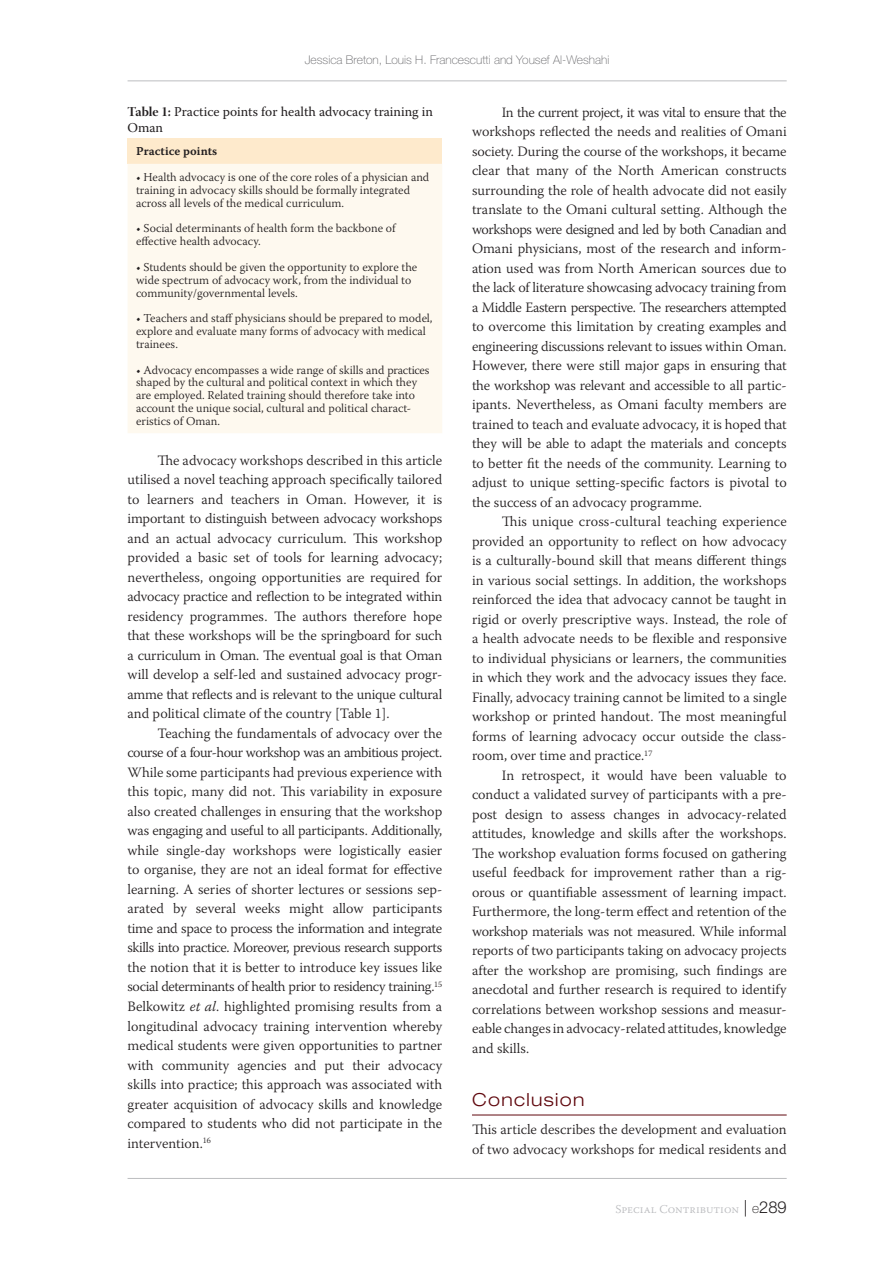
<style>
.page{position:relative;width:893px;height:1263px;background:#fff}
.page>*{position:absolute;margin:0;border:0;box-sizing:border-box;transform-origin:0 0}
.t1{font:300 expanded 18px "Helvetica Neue LT Pro";letter-spacing:.075em;color:#60080e}
.t2{font:300 14.25px/19.5px "Warnock Pro";color:#231f20;text-align:justify}
.t3{font:13.5px/15.8px "Warnock Pro";color:#231f20}
.t4{font:300 12px/12.8px "Warnock Pro";color:#231f20}
.t5{font:100 12px "Helvetica Neue LT Pro";color:#636366}
.t6{font:300 12px "Warnock Pro";color:#bcbdc0}
.t7{font:12px "Warnock Pro Semibold Capt";color:#231f20}
.s1{font-family:"Warnock Pro Bold Disp"}
.s2{font-style:italic}
.s3{font-family:"Helvetica Neue LT Pro";font-size:16.5px;color:#231f20}
.s4{font-family:"Helvetica Neue LT Pro";font-weight:100;font-size:13.5px;color:#231f20}
</style>
<div class="page">
<hr style="left:128px;top:81px;width:659px;height:1px;background:#bcbdc0">
<hr style="left:128px;top:1178px;width:659px;height:1px;background:#bcbdc0">
<hr style="left:472px;top:1115px;width:315px;height:1px;background:#60080e">
<div style="left:128px;top:138px;width:314px;height:26px;background:#feeacc"></div>
<div style="left:128px;top:164px;width:314px;height:269px;background:#fef9ef"></div>
<p class="t5" style="left:305px;top:53px;width:306px">Jessica Breton, Louis H. Francescutti and Yousef Al-Weshahi</p>
<p class="t3" style="left:128px;top:104px;width:307px"><span class="s1">Table 1:</span> Practice points for health advocacy training in<br>Oman</p>
<p class="t7" style="left:136px;top:144px;width:83px">Practice points</p>
<p class="t4" style="left:136px;top:171px;width:295px">• Health advocacy is one of the core roles of a physician and training in advocacy skills should be formally integrated across all levels of the medical curriculum.</p>
<p class="t4" style="left:136px;top:222px;width:261px">• Social determinants of health form the backbone of effective health advocacy.</p>
<p class="t4" style="left:136px;top:260px;width:283px">• Students should be given the opportunity to explore the wide spectrum of advocacy work, from the individual to community/governmental levels.</p>
<p class="t4" style="left:136px;top:312px;width:298px">• Teachers and staff physicians should be prepared to model, explore and evaluate many forms of advocacy with medical trainees.</p>
<p class="t4" style="left:136px;top:363px;width:295px">• Advocacy encompasses a wide range of skills and practices shaped by the cultural and political context in which they are employed. Related training should therefore take into account the unique social, cultural and political charact&shy;eristics of Oman.</p>
<p class="t2" style="left:128px;top:450px;width:316px;text-indent:30px">The advocacy workshops described in this article utilised a novel teaching approach specifically tailored to learners and teachers in Oman. However, it is important to distinguish between advocacy workshops and an actual advocacy curriculum. This workshop provided a basic set of tools for learning advocacy; nevertheless, ongoing opportunities are required for advocacy practice and reflection to be integrated within residency programmes. The authors therefore hope that these workshops will be the springboard for such a curriculum in Oman. The eventual goal is that Oman will develop a self-led and sustained advocacy progr&shy;amme that reflects and is relevant to the unique cultural and political climate of the country [Table 1].</p>
<p class="t2" style="left:128px;top:723px;width:316px;text-indent:30px">Teaching the fundamentals of advocacy over the course of a four-hour workshop was an ambitious project.<br>While some participants had previous experience with this topic, many did not. This variability in exposure also created challenges in ensuring that the workshop was engaging and useful to all participants. Additionally, while single-day workshops were logistically easier to organise, they are not an ideal format for effective learning. A series of shorter lectures or sessions sep&shy;arated by several weeks might allow participants time and space to process the information and integrate skills into practice. Moreover, previous research supports the notion that it is better to introduce key issues like social determinants of health prior to residency training.<sup>15<br></sup>Belkowitz <span class="s2">et al</span>. highlighted promising results from a longitudinal advocacy training intervention whereby medical students were given opportunities to partner with community agencies and put their advocacy skills into practice; this approach was associated with greater acquisition of advocacy skills and knowledge compared to students who did not participate in the intervention.<sup>16</sup></p>
<p class="t2" style="left:472px;top:102px;width:316px;text-indent:30px">In the current project, it was vital to ensure that the workshops reflected the needs and realities of Omani society. During the course of the workshops, it became clear that many of the North American constructs surrounding the role of health advocate did not easily translate to the Omani cultural setting. Although the workshops were designed and led by both Canadian and Omani physicians, most of the research and inform&shy;ation used was from North American sources due to the lack of literature showcasing advocacy training from a Middle Eastern perspective. The researchers attempted to overcome this limitation by creating examples and engineering discussions relevant to issues within Oman.<br>However, there were still major gaps in ensuring that the workshop was relevant and accessible to all partic&shy;ipants. Nevertheless, as Omani faculty members are trained to teach and evaluate advocacy, it is hoped that they will be able to adapt the materials and concepts to better fit the needs of the community. Learning to adjust to unique setting-specific factors is pivotal to the success of an advocacy programme.</p>
<p class="t2" style="left:472px;top:511px;width:316px;text-indent:30px">This unique cross-cultural teaching experience provided an opportunity to reflect on how advocacy is a culturally-bound skill that means different things in various social settings. In addition, the workshops reinforced the idea that advocacy cannot be taught in rigid or overly prescriptive ways. Instead, the role of a health advocate needs to be flexible and responsive to individual physicians or learners, the communities in which they work and the advocacy issues they face.<br>Finally, advocacy training cannot be limited to a single workshop or printed handout. The most meaningful forms of learning advocacy occur outside the class&shy;room, over time and practice.<sup>17</sup></p>
<p class="t2" style="left:472px;top:765px;width:316px;text-indent:30px">In retrospect, it would have been valuable to conduct a validated survey of participants with a pre&shy;post design to assess changes in advocacy-related attitudes, knowledge and skills after the workshops.<br>The workshop evaluation forms focused on gathering useful feedback for improvement rather than a rig&shy;orous or quantifiable assessment of learning impact.<br>Furthermore, the long-term effect and retention of the workshop materials was not measured. While informal reports of two participants taking on advocacy projects after the workshop are promising, such findings are anecdotal and further research is required to identify correlations between workshop sessions and measur&shy;eable changes in advocacy-related attitudes, knowledge and skills.</p>
<p class="t1" style="left:472px;top:1089px;width:114px">Conclusion</p>
<p class="t2" style="left:472px;top:1120px;width:316px">This article describes the development and evaluation of two advocacy workshops for medical residents and</p>
<p class="t6" style="left:615px;top:1201px;width:173px">Special Contribution <span class="s3">|</span> <span class="s4">e</span><span class="s3">289</span></p>
</div>
